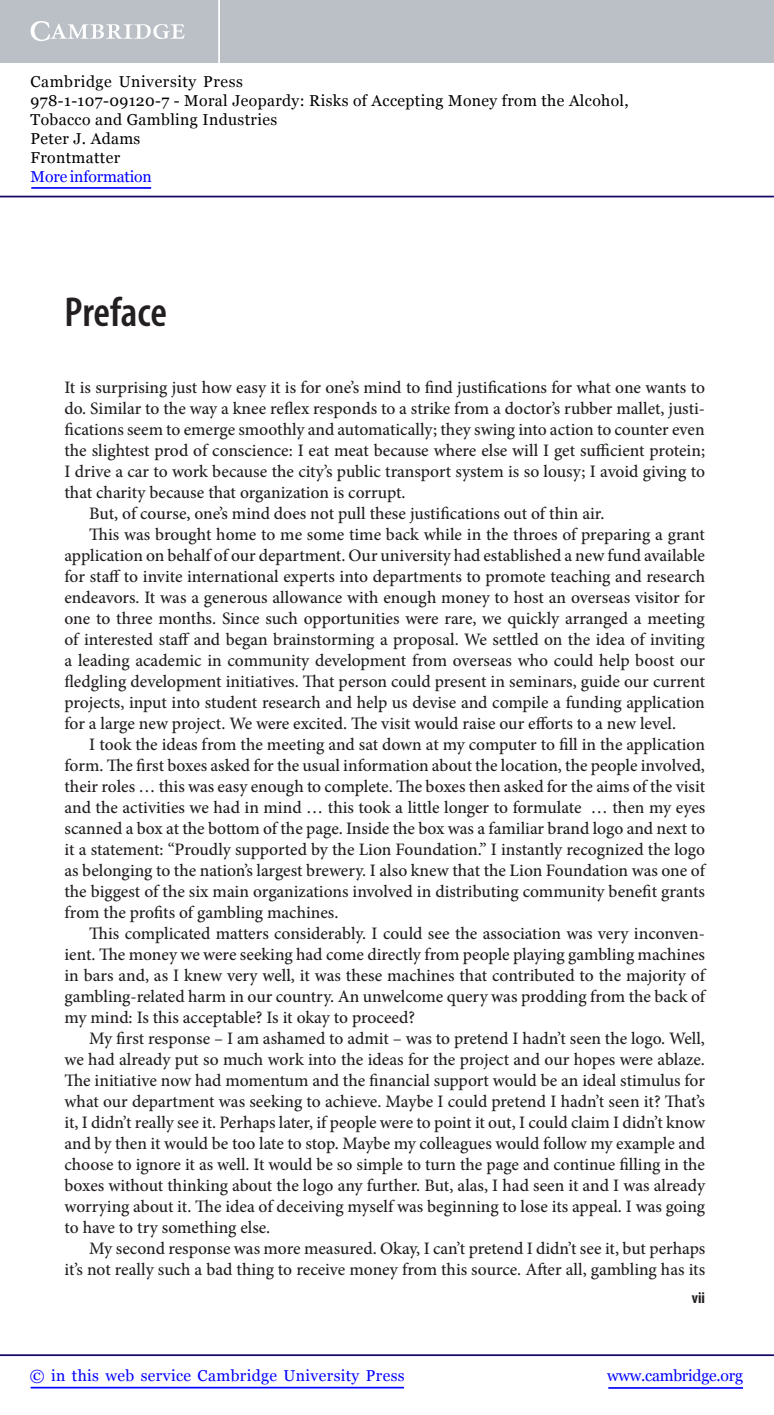
<style>
.page{position:relative;width:774px;height:1415px;background:#fff}
.page>*{position:absolute;margin:0;border:0;box-sizing:border-box;transform-origin:0 0}
.t1{font:600 condensed 42px "Myriad Pro";color:#231f20}
.t2{font:500 17.5px "Minion Pro";color:#231f20}
.t3{font:15.75px/18.9px "Georgia";letter-spacing:.025em;color:#000}
.t4{font:15.75px "Georgia";letter-spacing:.025em;color:#00f}
.t5{font:15.75px "Georgia";letter-spacing:-.015em;color:#00f}
.t6{font:15.75px "Georgia";letter-spacing:-.01em;color:#00f}
.t7{font:700 condensed 15.75px "Myriad Pro";color:#231f20}
</style>
<div class="page">
<hr style="left:608px;top:1387px;width:135px;height:1px;background:#00f">
<hr style="left:0;top:1354px;width:774px;height:2px;background:#150666">
<hr style="left:31px;top:1386px;width:373px;height:2px;background:#00f">
<div style="left:0;top:0;width:774px;height:63px;background:#bac0c6"></div>
<svg style="left:31px;top:21px;width:154px;height:20px"></svg>
<hr style="left:218px;top:0;width:2px;height:63px;background:#fff">
<hr style="left:0;top:196px;width:774px;height:1px;background:#150666">
<hr style="left:31px;top:187px;width:120px;height:2px;background:#00f">
<p class="t3" style="left:31px;top:73px;width:600px">Cambridge University Press<br>978-1-107-09120-7 - Moral Jeopardy: Risks of Accepting Money from the Alcohol, Tobacco and Gambling Industries<br>Peter J. Adams<br>Frontmatter</p>
<p class="t6" style="left:31px;top:167px;width:123px">More information</p>
<h1 class="t1" style="left:64px;top:297px;width:104px">Preface</h1>
<p class="t2" style="left:64px;top:380px;width:642px">It is surprising just how easy it is for one’s mind to find justifications for what one wants to</p>
<p class="t2" style="left:64px;top:401px;width:642px">do. Similar to the way a knee reflex responds to a strike from a doctor’s rubber mallet, justi-</p>
<p class="t2" style="left:64px;top:422px;width:642px">fications seem to emerge smoothly and automatically; they swing into action to counter even</p>
<p class="t2" style="left:64px;top:443px;width:642px">the slightest prod of conscience: I eat meat because where else will I get sufficient protein;</p>
<p class="t2" style="left:64px;top:464px;width:642px">I drive a car to work because the city’s public transport system is so lousy; I avoid giving to</p>
<p class="t2" style="left:64px;top:485px;width:343px">that charity because that organization is corrupt.</p>
<p class="t2" style="left:89px;top:506px;width:517px">But, of course, one’s mind does not pull these justifications out of thin air.</p>
<p class="t2" style="left:89px;top:527px;width:617px">This was brought home to me some time back while in the throes of preparing a grant</p>
<p class="t2" style="left:64px;top:548px;width:642px">application on behalf of our department. Our university had established a new fund available</p>
<p class="t2" style="left:64px;top:569px;width:642px">for staff to invite international experts into departments to promote teaching and research</p>
<p class="t2" style="left:64px;top:590px;width:642px">endeavors. It was a generous allowance with enough money to host an overseas visitor for</p>
<p class="t2" style="left:64px;top:611px;width:642px">one to three months. Since such opportunities were rare, we quickly arranged a meeting</p>
<p class="t2" style="left:64px;top:632px;width:642px">of interested staff and began brainstorming a proposal. We settled on the idea of inviting</p>
<p class="t2" style="left:64px;top:653px;width:642px">a leading academic in community development from overseas who could help boost our</p>
<p class="t2" style="left:64px;top:674px;width:642px">fledgling development initiatives. That person could present in seminars, guide our current</p>
<p class="t2" style="left:64px;top:695px;width:642px">projects, input into student research and help us devise and compile a funding application</p>
<p class="t2" style="left:64px;top:716px;width:613px">for a large new project. We were excited. The visit would raise our efforts to a new level.</p>
<p class="t2" style="left:89px;top:737px;width:617px">I took the ideas from the meeting and sat down at my computer to fill in the application</p>
<p class="t2" style="left:64px;top:758px;width:642px">form. The first boxes asked for the usual information about the location, the people involved,</p>
<p class="t2" style="left:64px;top:779px;width:642px">their roles … this was easy enough to complete. The boxes then asked for the aims of the visit</p>
<p class="t2" style="left:64px;top:800px;width:642px">and the activities we had in mind … this took a little longer to formulate … then my eyes</p>
<p class="t2" style="left:64px;top:821px;width:642px">scanned a box at the bottom of the page. Inside the box was a familiar brand logo and next to</p>
<p class="t2" style="left:64px;top:842px;width:642px">it a statement: “Proudly supported by the Lion Foundation.” I instantly recognized the logo</p>
<p class="t2" style="left:64px;top:863px;width:642px">as belonging to the nation’s largest brewery. I also knew that the Lion Foundation was one of</p>
<p class="t2" style="left:64px;top:884px;width:642px">the biggest of the six main organizations involved in distributing community benefit grants</p>
<p class="t2" style="left:64px;top:905px;width:275px">from the profits of gambling machines.</p>
<p class="t2" style="left:89px;top:926px;width:617px">This complicated matters considerably. I could see the association was very inconven-</p>
<p class="t2" style="left:64px;top:947px;width:642px">ient. The money we were seeking had come directly from people playing gambling machines</p>
<p class="t2" style="left:64px;top:968px;width:642px">in bars and, as I knew very well, it was these machines that contributed to the majority of</p>
<p class="t2" style="left:64px;top:989px;width:642px">gambling-related harm in our country. An unwelcome query was prodding from the back of</p>
<p class="t2" style="left:64px;top:1010px;width:352px">my mind: Is this acceptable? Is it okay to proceed?</p>
<p class="t2" style="left:89px;top:1031px;width:617px">My first response – I am ashamed to admit – was to pretend I hadn’t seen the logo. Well,</p>
<p class="t2" style="left:64px;top:1052px;width:642px">we had already put so much work into the ideas for the project and our hopes were ablaze.</p>
<p class="t2" style="left:64px;top:1073px;width:642px">The initiative now had momentum and the financial support would be an ideal stimulus for</p>
<p class="t2" style="left:64px;top:1094px;width:642px">what our department was seeking to achieve. Maybe I could pretend I hadn’t seen it? That’s</p>
<p class="t2" style="left:64px;top:1115px;width:642px">it, I didn’t really see it. Perhaps later, if people were to point it out, I could claim I didn’t know</p>
<p class="t2" style="left:64px;top:1136px;width:642px">and by then it would be too late to stop. Maybe my colleagues would follow my example and</p>
<p class="t2" style="left:64px;top:1157px;width:642px">choose to ignore it as well. It would be so simple to turn the page and continue filling in the</p>
<p class="t2" style="left:64px;top:1178px;width:642px">boxes without thinking about the logo any further. But, alas, I had seen it and I was already</p>
<p class="t2" style="left:64px;top:1199px;width:642px">worrying about it. The idea of deceiving myself was beginning to lose its appeal. I was going</p>
<p class="t2" style="left:64px;top:1220px;width:207px">to have to try something else.</p>
<p class="t2" style="left:89px;top:1241px;width:618px">My second response was more measured. Okay, I can’t pretend I didn’t see it, but perhaps</p>
<p class="t2" style="left:64px;top:1262px;width:642px">it’s not really such a bad thing to receive money from this source. After all, gambling has its</p>
<p class="t7" style="left:692px;top:1292px;width:15px">vii</p>
<p class="t4" style="left:30px;top:1365px;width:376px">© in this web service Cambridge University Press</p>
<p class="t5" style="left:607px;top:1365px;width:137px">www.cambridge.org</p>
</div>
